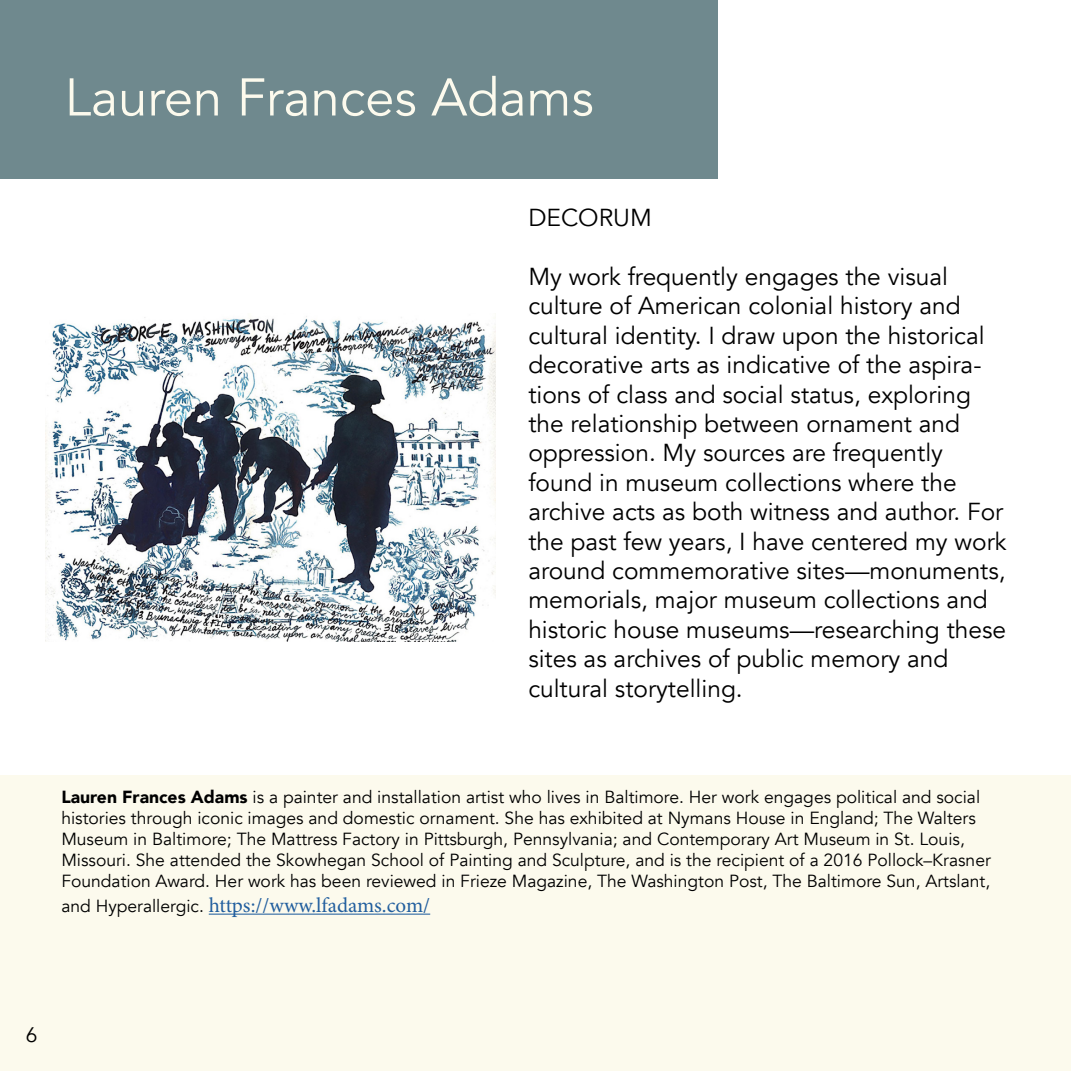
<style>
.page{position:relative;width:1071px;height:1071px;background:#fff}
.page>*{position:absolute;margin:0;border:0;box-sizing:border-box;transform-origin:0 0}
.t1{font:52.5px "Avenir";color:#fcfaed}
.t2{font:24.5px/29.4px "Avenir";color:#000}
.t3{font:21px "Minion Pro";color:#215e9e}
.t4{font:21px "Avenir";color:#000}
.t5{font:17.5px/21px "Avenir";color:#000}
.s1{font-weight:900}
.s2{font-family:"Avenir";font-size:17.5px;color:#000}
</style>
<div class="page">
<div style="left:0;top:0;width:718px;height:179px;background:#6f898e"></div>
<div style="left:0;top:775px;width:1071px;height:296px;background:#fcfaed"></div>
<hr style="left:209px;top:914px;width:221px;height:1px;background:#215e9e">
<img style="left:45px;top:316px;width:451px;height:326px">
<h1 class="t1" style="left:65px;top:66px;width:531px">Lauren Frances Adams</h1>
<p class="t2" style="left:528px;top:203px;width:125px">DECORUM</p>
<p class="t2" style="left:528px;top:262px;width:480px">My work frequently engages the visual culture of American colonial history and cultural identity. I draw upon the historical decorative arts as indicative of the aspira&shy;tions of class and social status, exploring the relationship between ornament and oppression. My sources are frequently found in museum collections where the archive acts as both witness and author. For the past few years, I have centered my work around commemorative sites—monuments, memorials, major museum collections and historic house museums—researching these sites as archives of public memory and cultural storytelling.</p>
<p class="t5" style="left:61px;top:787px;width:931px"><span class="s1">Lauren Frances Adams</span> is a painter and installation artist who lives in Baltimore. Her work engages political and social histories through iconic images and domestic ornament. She has exhibited at Nymans House in England; The Walters Museum in Baltimore; The Mattress Factory in Pittsburgh, Pennsylvania; and Contemporary Art Museum in St. Louis, Missouri. She attended the Skowhegan School of Painting and Sculpture, and is the recipient of a 2016 Pollock–Krasner Foundation Award. Her work has been reviewed in Frieze Magazine, The Washington Post, The Baltimore Sun, Artslant,</p>
<p class="t3" style="left:61px;top:891px;width:370px"><span class="s2">and Hyperallergic.</span> https://www.lfadams.com/</p>
<p class="t4" style="left:26px;top:1022px;width:13px">6</p>
</div>
